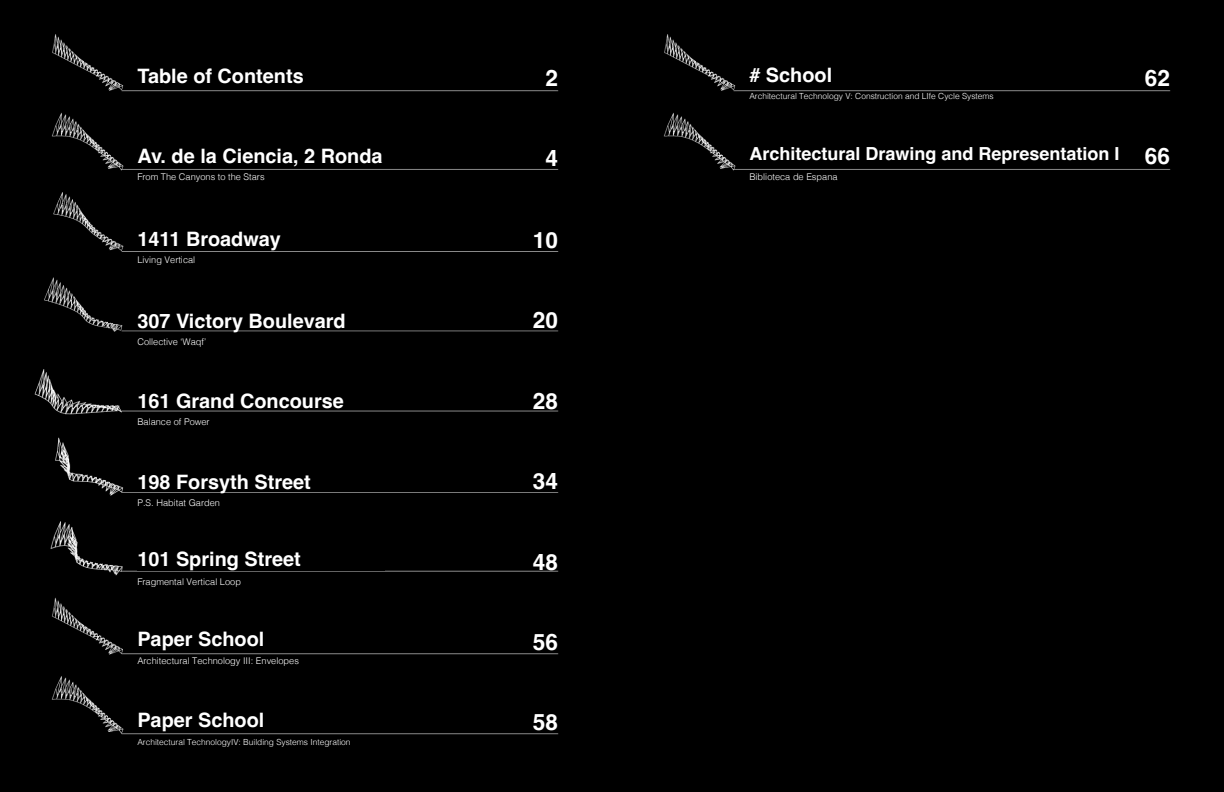
<style>
.page{position:relative;width:1224px;height:792px;background:#000}
.page>*{position:absolute;margin:0;border:0;box-sizing:border-box;transform-origin:0 0}
.t1{font:700 22.6px "Helvetica";color:#fff}
.t2{font:700 19.9px "Helvetica";color:#fff}
.t3{font:700 18px "Helvetica";color:#fff}
.t4{font:300 9.2px "Helvetica";color:#fff}
.t5{font:300 8.4px "Helvetica";color:#fff}
</style>
<div class="page">
<div style="left:137px;top:551px;width:248px;height:19px;background:#000"></div>
<div style="left:137px;top:393px;width:248px;height:17px;background:#000"></div>
<div style="left:137px;top:313px;width:248px;height:16px;background:#000"></div>
<div style="left:137px;top:231px;width:248px;height:16px;background:#000"></div>
<div style="left:137px;top:148px;width:248px;height:17px;background:#000"></div>
<div style="left:137px;top:474px;width:248px;height:17px;background:#000"></div>
<div style="left:632px;top:189px;width:592px;height:543px;background:#000"></div>
<h2 class="t2" style="left:137px;top:64px;width:168px">Table of Contents</h2>
<h2 class="t2" style="left:137px;top:144px;width:247px">Av. de la Ciencia, 2 Ronda</h2>
<h1 class="t1" style="left:545px;top:64px;width:14px">2</h1>
<h2 class="t2" style="left:749px;top:63px;width:84px"># School</h2>
<h1 class="t1" style="left:545px;top:145px;width:14px">4</h1>
<p class="t5" style="left:749px;top:89px;width:246px">Architectural Technology V: Construction and LIfe Cycle Systems</p>
<h3 class="t3" style="left:749px;top:142px;width:372px">Architectural Drawing and Representation I</h3>
<p class="t4" style="left:137px;top:169px;width:129px">From The Canyons to the Stars</p>
<p class="t4" style="left:749px;top:169px;width:90px">Biblioteca de Espana</p>
<h2 class="t2" style="left:137px;top:227px;width:145px">1411 Broadway</h2>
<p class="t4" style="left:137px;top:252px;width:59px">Living Vertical</p>
<h2 class="t2" style="left:137px;top:308px;width:210px">307 Victory Boulevard</h2>
<p class="t4" style="left:137px;top:334px;width:70px">Collective ‘Waqf’</p>
<h2 class="t2" style="left:137px;top:389px;width:208px">161 Grand Concourse</h2>
<p class="t4" style="left:137px;top:414px;width:74px">Balance of Power</p>
<h2 class="t2" style="left:137px;top:470px;width:175px">198 Forsyth Street</h2>
<p class="t4" style="left:137px;top:495px;width:84px">P.S. Habitat Garden</p>
<h2 class="t2" style="left:137px;top:547px;width:165px">101 Spring Street</h2>
<p class="t4" style="left:137px;top:574px;width:105px">Fragmental Vertical Loop</p>
<h2 class="t2" style="left:137px;top:627px;width:129px">Paper School</h2>
<p class="t4" style="left:137px;top:653px;width:163px">Architectural Technology III: Envelopes</p>
<h2 class="t2" style="left:137px;top:707px;width:129px">Paper School</h2>
<p class="t5" style="left:137px;top:735px;width:215px">Architectural TechnologyIV: Building Systems Integration</p>
<h1 class="t1" style="left:533px;top:226px;width:27px">10</h1>
<h1 class="t1" style="left:533px;top:306px;width:27px">20</h1>
<h1 class="t1" style="left:533px;top:387px;width:27px">28</h1>
<h1 class="t1" style="left:533px;top:467px;width:27px">34</h1>
<h1 class="t1" style="left:533px;top:548px;width:27px">48</h1>
<h1 class="t1" style="left:533px;top:628px;width:27px">56</h1>
<h1 class="t1" style="left:533px;top:709px;width:27px">58</h1>
<h1 class="t1" style="left:1145px;top:64px;width:27px">62</h1>
<h1 class="t1" style="left:1145px;top:142px;width:27px">66</h1>
</div>
